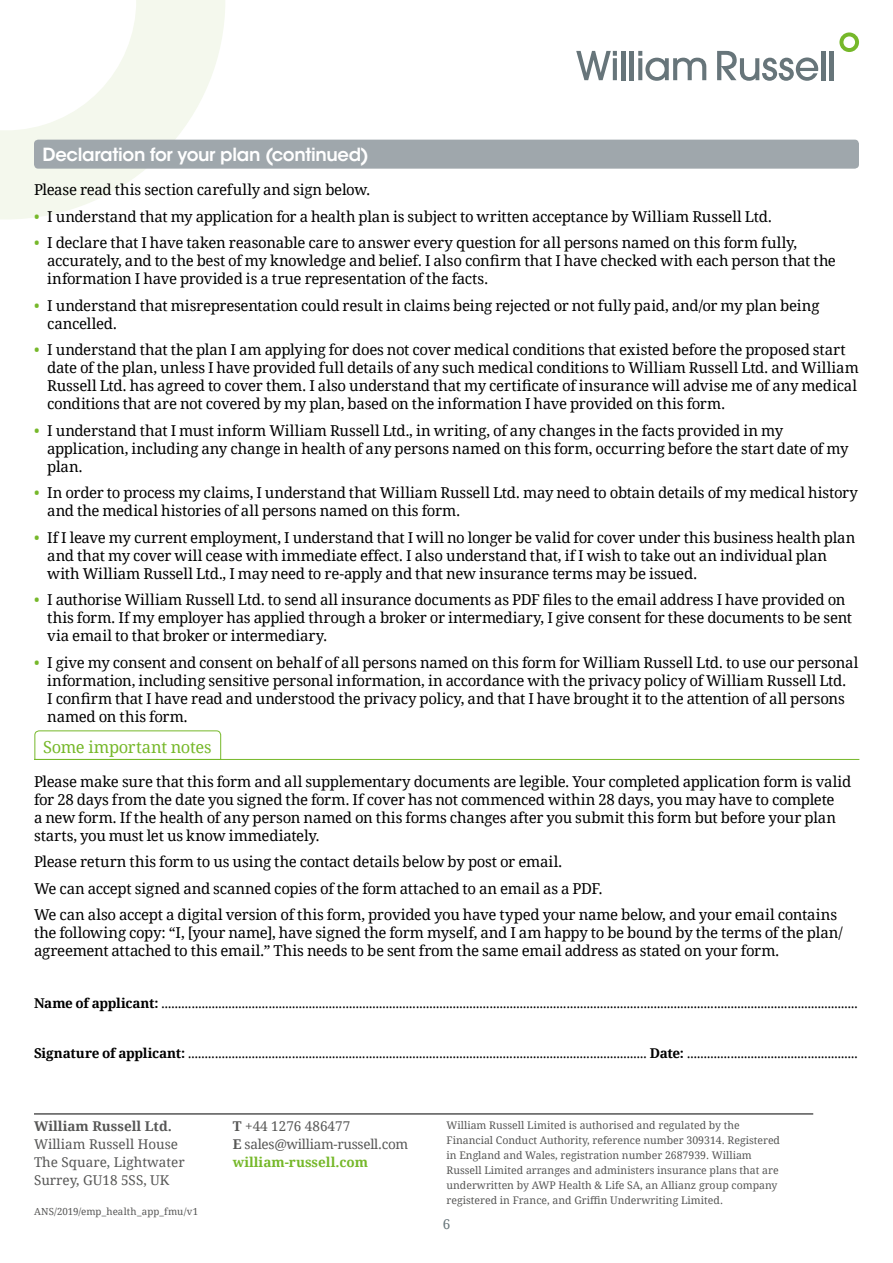
<style>
.page{position:relative;width:893px;height:1263px;background:#fff}
.page>*{position:absolute;margin:0;border:0;box-sizing:border-box;transform-origin:0 0}
.t1{font:600 18px "ITC Avant Garde Std";letter-spacing:-.02em;color:#fff}
.t2{font:16.5px "Droid Serif";letter-spacing:-.02em;color:#76b82a}
.t3{font:15px/18px "Droid Serif";letter-spacing:-.02em;color:#000}
.t4{font:13.5px "Droid Serif";color:#000}
.t5{font:13.5px/18px "Droid Serif";letter-spacing:-.02em;color:#575756}
.t6{font:13.5px/18px "Droid Serif";color:#575756}
.t7{font:700 13.5px "Droid Serif";color:#575756}
.t8{font:13.5px "Droid Serif";color:#67757a}
.t9{font:10.5px/15px "Droid Serif";color:#575756}
.t10{font:9.75px "Droid Serif";color:#575756}
.s1{color:#76b82a}
.s2{font-weight:700}
.s3{font-weight:700;color:#76b82a}
</style>
<div class="page">
<svg style="left:0;top:0;width:251px;height:219px"></svg>
<svg style="left:576px;top:51px;width:41px;height:29px"></svg>
<hr style="left:613px;top:58px;width:4px;height:22px;background:#67757a">
<hr style="left:621px;top:51px;width:4px;height:29px;background:#67757a">
<hr style="left:630px;top:51px;width:4px;height:29px;background:#67757a">
<svg style="left:638px;top:51px;width:68px;height:30px"></svg>
<svg style="left:717px;top:51px;width:101px;height:30px"></svg>
<hr style="left:821px;top:51px;width:4px;height:29px;background:#67757a">
<hr style="left:830px;top:51px;width:4px;height:29px;background:#67757a">
<svg style="left:839px;top:32px;width:20px;height:20px"></svg>
<div style="left:34px;top:140px;width:825px;height:29px;background:#9fa7ac;border-radius:4px"></div>
<svg style="left:34px;top:730px;width:188px;height:29px"></svg>
<hr style="left:34px;top:759px;width:825px;height:1px;background:#76b82a">
<hr style="left:34px;top:1114px;width:779px;height:1px;background:#000">
<p class="t1" style="left:43px;top:143px;width:328px">Declaration for your plan (continued)</p>
<p class="t3" style="left:34px;top:180px;width:338px">Please read this section carefully and sign below.</p>
<p class="t3" style="left:34px;top:207px;width:739px"><span class="s1">•</span> I understand that my application for a health plan is subject to written acceptance by William Russell Ltd.</p>
<p class="t3" style="left:47px;top:233px;width:790px;text-indent:-13px"><span class="s1">•</span> I declare that I have taken reasonable care to answer every question for all persons named on this form fully, accurately, and to the best of my knowledge and belief. I also confirm that I have checked with each person that the information I have provided is a true representation of the facts.</p>
<p class="t3" style="left:47px;top:296px;width:774px;text-indent:-13px"><span class="s1">•</span> I understand that misrepresentation could result in claims being rejected or not fully paid, and/or my plan being cancelled.</p>
<p class="t3" style="left:47px;top:340px;width:813px;text-indent:-13px"><span class="s1">•</span> I understand that the plan I am applying for does not cover medical conditions that existed before the proposed start date of the plan, unless I have provided full details of any such medical conditions to William Russell Ltd. and William Russell Ltd. has agreed to cover them. I also understand that my certificate of insurance will advise me of any medical conditions that are not covered by my plan, based on the information I have provided on this form.</p>
<p class="t3" style="left:47px;top:421px;width:803px;text-indent:-13px"><span class="s1">•</span> I understand that I must inform William Russell Ltd., in writing, of any changes in the facts provided in my application, including any change in health of any persons named on this form, occurring before the start date of my plan.</p>
<p class="t3" style="left:47px;top:483px;width:812px;text-indent:-13px"><span class="s1">•</span> In order to process my claims, I understand that William Russell Ltd. may need to obtain details of my medical history and the medical histories of all persons named on this form.</p>
<p class="t3" style="left:47px;top:528px;width:810px;text-indent:-13px"><span class="s1">•</span> If I leave my current employment, I understand that I will no longer be valid for cover under this business health plan and that my cover will cease with immediate effect. I also understand that, if I wish to take out an individual plan with William Russell Ltd., I may need to re-apply and that new insurance terms may be issued.</p>
<p class="t3" style="left:47px;top:590px;width:806px;text-indent:-13px"><span class="s1">•</span> I authorise William Russell Ltd. to send all insurance documents as PDF files to the email address I have provided on this form. If my employer has applied through a broker or intermediary, I give consent for these documents to be sent via email to that broker or intermediary.</p>
<p class="t3" style="left:47px;top:653px;width:813px;text-indent:-13px"><span class="s1">•</span> I give my consent and consent on behalf of all persons named on this form for William Russell Ltd. to use our personal information, including sensitive personal information, in accordance with the privacy policy of William Russell Ltd.<br>I confirm that I have read and understood the privacy policy, and that I have brought it to the attention of all persons named on this form.</p>
<p class="t2" style="left:43px;top:735px;width:170px">Some important notes</p>
<p class="t3" style="left:34px;top:772px;width:819px">Please make sure that this form and all supplementary documents are legible. Your completed application form is valid for 28 days from the date you signed the form. If cover has not commenced within 28 days, you may have to complete<br>a new form. If the health of any person named on this forms changes after you submit this form but before your plan starts, you must let us know immediately.</p>
<p class="t3" style="left:34px;top:848px;width:805px;line-height:26.5px">Please return this form to us using the contact details below by post or email.<br>We can accept signed and scanned copies of the form attached to an email as a PDF.<br>We can also accept a digital version of this form, provided you have typed your name below, and your email contains</p>
<p class="t3" style="left:34px;top:923px;width:810px">the following copy: “I, [your name], have signed the form myself, and I am happy to be bound by the terms of the plan/ agreement attached to this email.” This needs to be sent from the same email address as stated on your form.</p>
<p class="t4" style="left:34px;top:994px;width:826px"><span class="s2">Name of applicant:</span> ................................................................................................................................................................................................................</p>
<p class="t4" style="left:34px;top:1044px;width:825px"><span class="s2">Signature of applicant:</span> ......................................................................................................................................... <span class="s2">Date:</span> ...................................................</p>
<p class="t7" style="left:34px;top:1117px;width:139px">William Russell Ltd.</p>
<p class="t6" style="left:34px;top:1135px;width:152px">William Russell House<br>The Square, Lightwater<br>Surrey, GU18 5SS, UK</p>
<p class="t10" style="left:34px;top:1205px;width:166px">ANS/2019/emp_health_app_fmu/v1</p>
<p class="t5" style="left:233px;top:1117px;width:177px"><span class="s2">T</span> +44 1276 486477<br><span class="s2">E</span> sales@william-russell.com <span class="s3">william-russell.com</span></p>
<p class="t9" style="left:446px;top:1117px;width:335px">William Russell Limited is authorised and regulated by the Financial Conduct Authority, reference number 309314. Registered in England and Wales, registration number 2687939. William Russell Limited arranges and administers insurance plans that are underwritten by AWP Health &amp; Life SA, an Allianz group company registered in France, and Griffin Underwriting Limited.</p>
<p class="t8" style="left:443px;top:1215px;width:9px">6</p>
</div>
